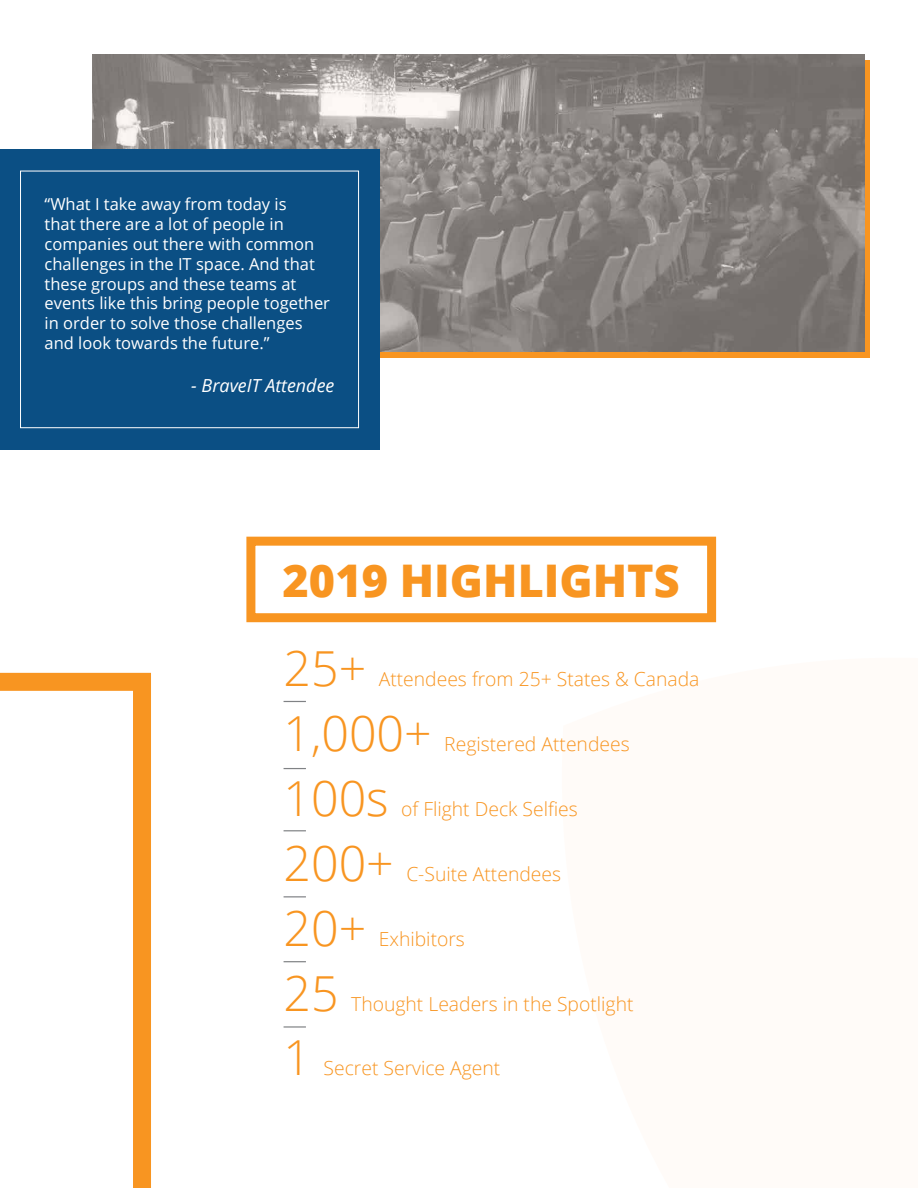
<style>
.page{position:relative;width:918px;height:1188px;background:#fff}
.page>*{position:absolute;margin:0;border:0;box-sizing:border-box;transform-origin:0 0}
.t1{font:300 48.3px "Open Sans";color:#f89521}
.t2{font:800 45px "Open Sans";color:#f89521}
.t3{font:300 19.35px "Open Sans";color:#f89521}
.t4{font:italic 18px "Open Sans";color:#fff}
.t5{font:16.5px/19.8px "Open Sans";color:#fff}
</style>
<div class="page">
<div style="left:205px;top:60px;width:665px;height:298px;background:#f89521"></div>
<img style="left:92px;top:54px;width:772px;height:298px">
<div style="left:0;top:149px;width:379px;height:301px;background:#0b4f84"></div>
<div style="left:20px;top:171px;width:339px;height:257px;border:1px solid #fff"></div>
<svg style="left:284px;top:701px;width:22px;height:1px"></svg>
<svg style="left:284px;top:768px;width:22px;height:1px"></svg>
<svg style="left:284px;top:830px;width:22px;height:1px"></svg>
<svg style="left:284px;top:896px;width:22px;height:1px"></svg>
<svg style="left:284px;top:961px;width:22px;height:1px"></svg>
<hr style="left:284px;top:1026px;width:22px;height:2px;background:#808285">
<div style="left:246px;top:537px;width:470px;height:85px;border:9px solid #f89521"></div>
<svg style="left:0;top:673px;width:151px;height:515px"></svg>
<p class="t5" style="left:45px;top:194px;width:287px">“What I take away from today is<br>that there are a lot of people in companies out there with common challenges in the IT space. And that these groups and these teams at events like this bring people together in order to solve those challenges and look towards the future.”</p>
<p class="t4" style="left:191px;top:373px;width:145px">- BraveIT Attendee</p>
<h2 class="t2" style="left:283px;top:546px;width:399px">2019 HIGHLIGHTS</h2>
<h1 class="t1" style="left:284px;top:635px;width:84px">25+</h1>
<p class="t3" style="left:379px;top:665px;width:322px">Attendees from 25+ States &amp; Canada</p>
<h1 class="t1" style="left:284px;top:700px;width:150px">1,000+</h1>
<p class="t3" style="left:444px;top:730px;width:187px">Registered Attendees</p>
<h1 class="t1" style="left:284px;top:765px;width:107px">100s</h1>
<h1 class="t1" style="left:284px;top:830px;width:112px">200+</h1>
<p class="t3" style="left:401px;top:795px;width:178px">of Flight Deck Selfies</p>
<p class="t3" style="left:406px;top:860px;width:156px">C-Suite Attendees</p>
<h1 class="t1" style="left:284px;top:895px;width:84px">20+</h1>
<p class="t3" style="left:379px;top:925px;width:88px">Exhibitors</p>
<h1 class="t1" style="left:284px;top:960px;width:57px">25</h1>
<p class="t3" style="left:351px;top:990px;width:284px">Thought Leaders in the Spotlight</p>
<h1 class="t1" style="left:284px;top:1025px;width:29px">1</h1>
<p class="t3" style="left:324px;top:1055px;width:178px">Secret Service Agent</p>
</div>
